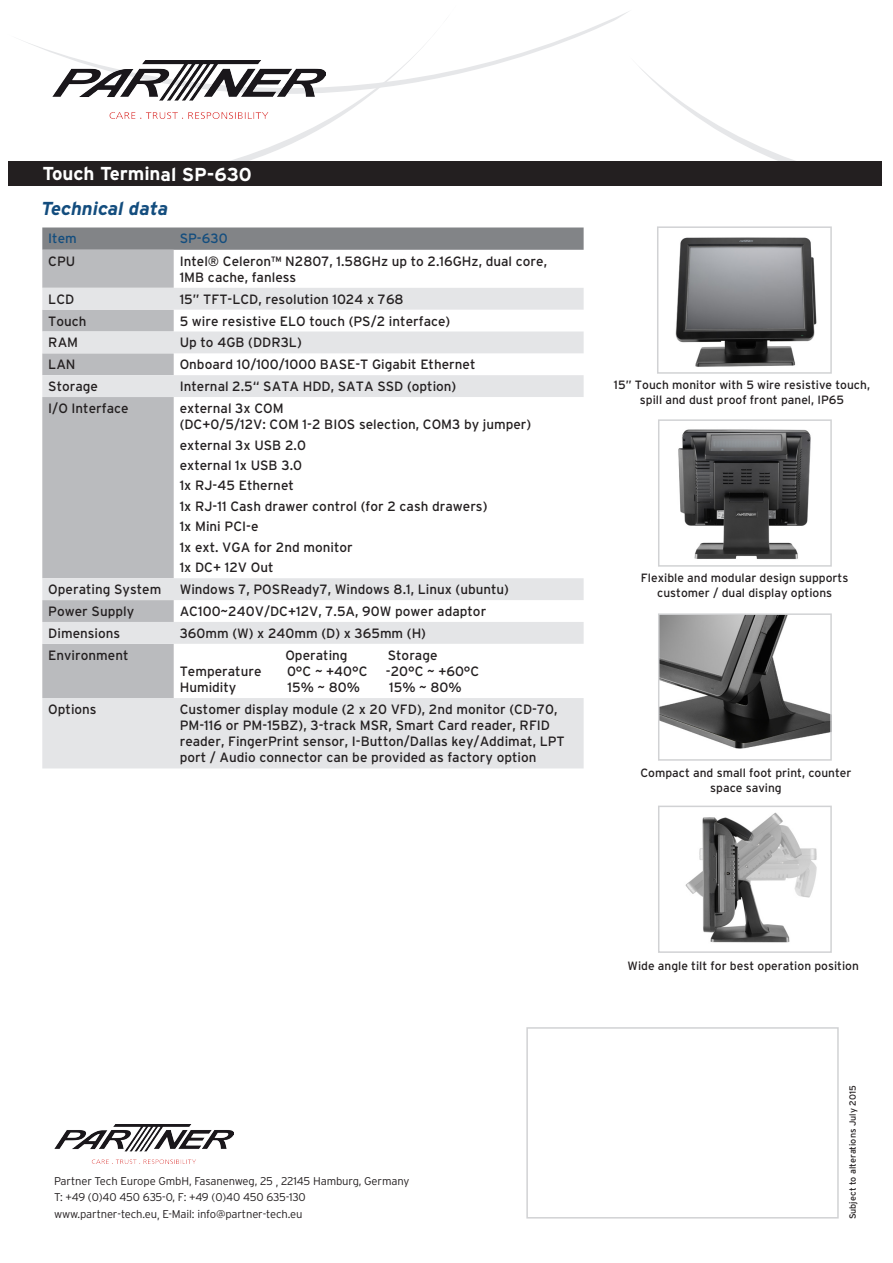
<style>
.page{position:relative;width:893px;height:1263px;background:#fff}
.page>*{position:absolute;margin:0;border:0;box-sizing:border-box;transform-origin:0 0}
.t1{font:700 18.75px "Interstate";letter-spacing:-.005em;color:#fff}
.t2{font:italic 700 18.75px "Interstate";color:#134d7e}
.t3{font:13.5px/16.2px "Interstate";color:#231f20}
.t4{font:13.5px "Interstate";color:#134d7e}
.t5{font:12px/14.4px "Interstate";color:#231f20;text-align:center}
.t6{font:300 11.25px "Interstate";letter-spacing:-.01em;color:#231f20}
.t7{font:9px "Interstate";color:#231f20}
</style>
<div class="page">
<img style="left:54px;top:1124px;width:180px;height:39px">
<div style="left:526px;top:1027px;width:313px;height:191px;border:2px solid #d1d2d4"></div>
<img style="left:675px;top:237px;width:142px;height:130px">
<div style="left:657px;top:226px;width:175px;height:148px;border:2px solid #d1d2d4"></div>
<img style="left:678px;top:429px;width:133px;height:131px">
<div style="left:658px;top:419px;width:174px;height:148px;border:2px solid #d1d2d4"></div>
<img style="left:661px;top:616px;width:168px;height:133px">
<div style="left:658px;top:613px;width:174px;height:148px;border:2px solid #d1d2d4"></div>
<img style="left:685px;top:812px;width:132px;height:131px">
<div style="left:658px;top:806px;width:174px;height:147px;border:2px solid #d1d2d4"></div>
<svg style="left:639px;top:67px;width:156px;height:94px"></svg>
<svg style="left:8px;top:11px;width:621px;height:166px"></svg>
<div style="left:9px;top:161px;width:873px;height:25px;background:#231f20"></div>
<svg style="left:42px;top:227px;width:542px;height:23px"></svg>
<div style="left:42px;top:250px;width:132px;height:38px;background:#babbbe"></div>
<svg style="left:42px;top:288px;width:542px;height:480px"></svg>
<img style="left:53px;top:60px;width:272px;height:59px">
<p class="t1" style="left:43px;top:163px;width:211px">Touch Terminal SP-630</p>
<p class="t2" style="left:41px;top:198px;width:128px">Technical data</p>
<p class="t4" style="left:48px;top:231px;width:30px">Item</p>
<p class="t4" style="left:180px;top:231px;width:49px">SP-630</p>
<p class="t3" style="left:48px;top:253px;width:29px">CPU</p>
<p class="t3" style="left:180px;top:253px;width:369px">Intel® Celeron™ N2807, 1.58GHz up to 2.16GHz, dual core,<br>1MB cache, fanless</p>
<p class="t3" style="left:48px;top:291px;width:28px">LCD</p>
<p class="t3" style="left:180px;top:291px;width:225px">15” TFT-LCD, resolution 1024 x 768</p>
<p class="t3" style="left:48px;top:313px;width:40px">Touch</p>
<p class="t3" style="left:180px;top:313px;width:272px">5 wire resistive ELO touch (PS/2 interface)</p>
<p class="t3" style="left:48px;top:334px;width:31px">RAM</p>
<p class="t3" style="left:180px;top:334px;width:124px">Up to 4GB (DDR3L)</p>
<p class="t3" style="left:48px;top:356px;width:29px">LAN</p>
<p class="t3" style="left:180px;top:356px;width:297px">Onboard 10/100/1000 BASE-T Gigabit Ethernet</p>
<p class="t3" style="left:48px;top:378px;width:51px">Storage</p>
<p class="t3" style="left:180px;top:378px;width:278px">Internal 2.5“ SATA HDD, SATA SSD (option)</p>
<p class="t3" style="left:48px;top:400px;width:82px">I/O Interface</p>
<p class="t3" style="left:180px;top:400px;width:353px">external 3x COM<br>(DC+0/5/12V: COM 1-2 BIOS selection, COM3 by jumper)</p>
<p class="t3" style="left:180px;top:437px;width:128px">external 3x USB 2.0</p>
<p class="t3" style="left:180px;top:457px;width:124px">external 1x USB 3.0</p>
<p class="t3" style="left:180px;top:477px;width:116px">1x RJ-45 Ethernet</p>
<p class="t3" style="left:180px;top:498px;width:309px">1x RJ-11 Cash drawer control (for 2 cash drawers)</p>
<p class="t3" style="left:180px;top:518px;width:80px">1x Mini PCI-e</p>
<p class="t3" style="left:180px;top:539px;width:175px">1x ext. VGA for 2nd monitor</p>
<p class="t3" style="left:180px;top:559px;width:95px">1x DC+ 12V Out</p>
<p class="t3" style="left:48px;top:581px;width:115px">Operating System</p>
<p class="t3" style="left:180px;top:581px;width:331px">Windows 7, POSReady7, Windows 8.1, Linux (ubuntu)</p>
<p class="t3" style="left:48px;top:603px;width:87px">Power Supply</p>
<p class="t3" style="left:180px;top:603px;width:308px">AC100~240V/DC+12V, 7.5A, 90W power adaptor</p>
<p class="t3" style="left:48px;top:625px;width:73px">Dimensions</p>
<p class="t3" style="left:180px;top:625px;width:248px">360mm (W) x 240mm (D) x 365mm (H)</p>
<p class="t3" style="left:48px;top:647px;width:82px">Environment</p>
<p class="t3" style="left:285px;top:647px;width:64px">Operating</p>
<p class="t3" style="left:388px;top:647px;width:51px">Storage</p>
<p class="t3" style="left:180px;top:663px;width:83px">Temperature</p>
<p class="t3" style="left:287px;top:663px;width:82px">0°C ~ +40°C</p>
<p class="t3" style="left:386px;top:663px;width:95px">-20°C ~ +60°C</p>
<p class="t3" style="left:180px;top:679px;width:58px">Humidity</p>
<p class="t3" style="left:287px;top:679px;width:74px">15% ~ 80%</p>
<p class="t3" style="left:389px;top:679px;width:74px">15% ~ 80%</p>
<p class="t3" style="left:48px;top:701px;width:50px">Options</p>
<p class="t3" style="left:180px;top:701px;width:387px">Customer display module (2 x 20 VFD), 2nd monitor (CD-70, PM-116 or PM-15BZ), 3-track MSR, Smart Card reader, RFID reader, FingerPrint sensor, I-Button/Dallas key/Addimat, LPT port / Audio connector can be provided as factory option</p>
<p class="t5" style="left:614px;top:378px;width:258px">15” Touch monitor with 5 wire resistive touch,</p>
<p class="t5" style="left:640px;top:392px;width:206px">spill and dust proof front panel, IP65</p>
<p class="t5" style="left:641px;top:571px;width:209px">Flexible and modular design supports customer / dual display options</p>
<p class="t5" style="left:640px;top:766px;width:213px">Compact and small foot print, counter space saving</p>
<p class="t6" style="left:54px;top:1175px;width:357px">Partner Tech Europe GmbH, Fasanenweg, 25 , 22145 Hamburg, Germany</p>
<p class="t6" style="left:54px;top:1191px;width:253px">T: +49 (0)40 450 635-0, F: +49 (0)40 450 635-130</p>
<p class="t6" style="left:54px;top:1208px;width:250px">www.partner-tech.eu, E-Mail: info@partner-tech.eu</p>
<p class="t5" style="left:628px;top:958px;width:233px">Wide angle tilt for best operation position</p>
<p class="t7" style="left:848px;top:1219px;width:135px;rotate:-90deg">Subject to alterations July 2015</p>
</div>
